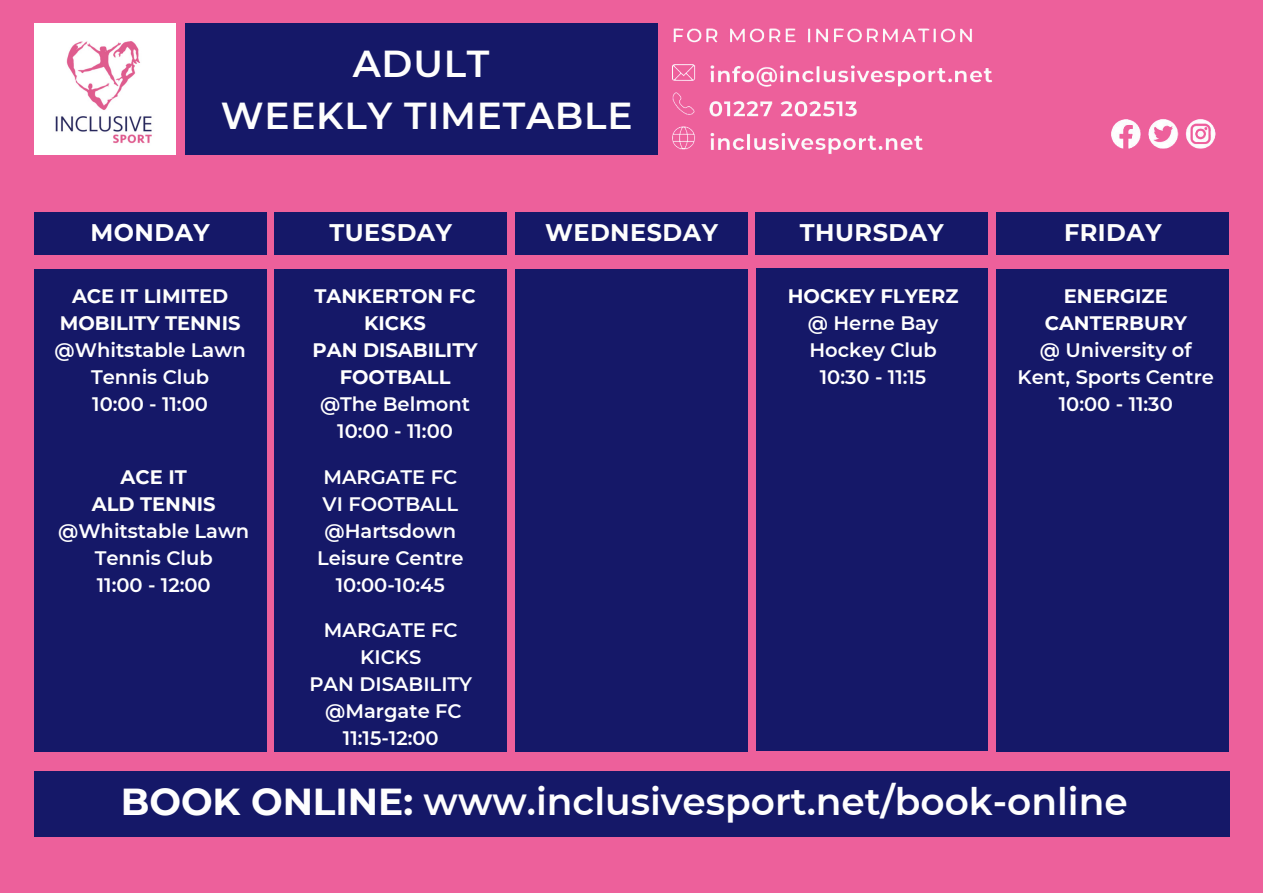
<style>
.page{position:relative;width:1263px;height:893px;background:#ed609b}
.page>*{position:absolute;margin:0;border:0;box-sizing:border-box;transform-origin:0 0}
.t1{font:600 37.5px "Montserrat";color:#fefefe}
.t2{font:600 37.5px/52.3px "Montserrat";letter-spacing:.02em;color:#fefefd;text-align:center}
.t3{font:700 24px "Montserrat";letter-spacing:.02em;color:#fefefd}
.t4{font:700 24px "Montserrat";letter-spacing:.02em;color:#fff}
.t5{font:600 19.5px/27px "Montserrat";color:#fff;text-align:center}
.t6{font:700 19.5px/27px "Montserrat";color:#fff;text-align:center}
.t7{font:700 19.5px/27px "Montserrat";color:#fefefd;text-align:center}
.s1{font-weight:600;color:#fff}
.s2{font-weight:700;color:#fefefd}
.s3{font-weight:700}
</style>
<div class="page">
<div style="left:34px;top:212px;width:232px;height:42px;background:#151868"></div>
<div style="left:515px;top:212px;width:232px;height:42px;background:#151868"></div>
<div style="left:997px;top:212px;width:232px;height:42px;background:#151868"></div>
<div style="left:756px;top:212px;width:232px;height:42px;background:#151868"></div>
<div style="left:275px;top:212px;width:232px;height:42px;background:#151868"></div>
<div style="left:185px;top:24px;width:472px;height:131px;background:#151868"></div>
<img style="left:672px;top:28px;width:544px;height:126px">
<img style="left:34px;top:24px;width:142px;height:131px">
<div style="left:34px;top:269px;width:232px;height:482px;background:#151868"></div>
<div style="left:275px;top:269px;width:232px;height:482px;background:#151868"></div>
<div style="left:515px;top:269px;width:233px;height:482px;background:#151868"></div>
<div style="left:756px;top:269px;width:232px;height:482px;background:#151868"></div>
<div style="left:997px;top:269px;width:232px;height:482px;background:#151868"></div>
<div style="left:34px;top:771px;width:1195px;height:65px;background:#151868"></div>
<h3 class="t2" style="left:221px;top:37px;width:413px">ADULT<br>WEEKLY TIMETABLE</h3>
<p class="t4" style="left:90px;top:218px;width:121px">MONDAY</p>
<h3 class="t3" style="left:330px;top:218px;width:124px">TUESDAY</h3>
<h1 class="t3" style="left:545px;top:218px;width:174px">WEDNESDAY</h1>
<h3 class="t3" style="left:800px;top:218px;width:145px">THURSDAY</h3>
<p class="t3" style="left:1064px;top:218px;width:99px">FRIDAY</p>
<p class="t7" style="left:55px;top:282px;width:193px">ACE IT LIMITED<br>MOBILITY TENNIS <span class="s1">@Whitstable Lawn<br>Tennis Club</span></p>
<p class="t5" style="left:92px;top:390px;width:117px">10:00 - 11:00</p>
<p class="t7" style="left:121px;top:463px;width:68px">ACE IT</p>
<p class="t5" style="left:58px;top:490px;width:193px"><span class="s2">ALD TENNIS </span>@Whitstable Lawn<br>Tennis Club</p>
<p class="t5" style="left:97px;top:571px;width:115px">11:00 - 12:00</p>
<p class="t6" style="left:314px;top:282px;width:163px">TANKERTON FC</p>
<p class="t6" style="left:364px;top:309px;width:63px">KICKS</p>
<p class="t6" style="left:313px;top:336px;width:167px">PAN DISABILITY<br>FOOTBALL</p>
<p class="t5" style="left:320px;top:390px;width:152px">@The Belmont</p>
<p class="t5" style="left:337px;top:417px;width:117px">10:00 - 11:00</p>
<p class="t5" style="left:323px;top:463px;width:135px">MARGATE FC</p>
<p class="t5" style="left:323px;top:490px;width:137px">VI FOOTBALL</p>
<p class="t5" style="left:317px;top:517px;width:148px">@Hartsdown<br>Leisure Centre</p>
<p class="t5" style="left:336px;top:571px;width:110px">10:00-10:45</p>
<p class="t5" style="left:324px;top:616px;width:135px">MARGATE FC</p>
<p class="t5" style="left:360px;top:643px;width:63px">KICKS</p>
<p class="t5" style="left:309px;top:670px;width:164px">PAN DISABILITY</p>
<p class="t5" style="left:325px;top:697px;width:138px">@Margate FC</p>
<p class="t5" style="left:343px;top:724px;width:97px">11:15-12:00</p>
<p class="t6" style="left:788px;top:282px;width:172px">HOCKEY FLYERZ</p>
<p class="t5" style="left:808px;top:309px;width:132px;text-align:left">@ Herne Bay<br>Hockey Club</p>
<p class="t5" style="left:820px;top:363px;width:108px">10:30 - 11:15</p>
<p class="t6" style="left:1045px;top:282px;width:144px">ENERGIZE<br>CANTERBURY</p>
<p class="t5" style="left:1017px;top:336px;width:198px">@ University of<br>Kent, Sports Centre</p>
<h2 class="t5" style="left:1059px;top:390px;width:115px">10:00 - 11:30</h2>
<p class="t1" style="left:121px;top:779px;width:1008px"><span class="s3">BOOK ONLINE:</span> www.inclusivesport.net/book-online</p>
</div>
